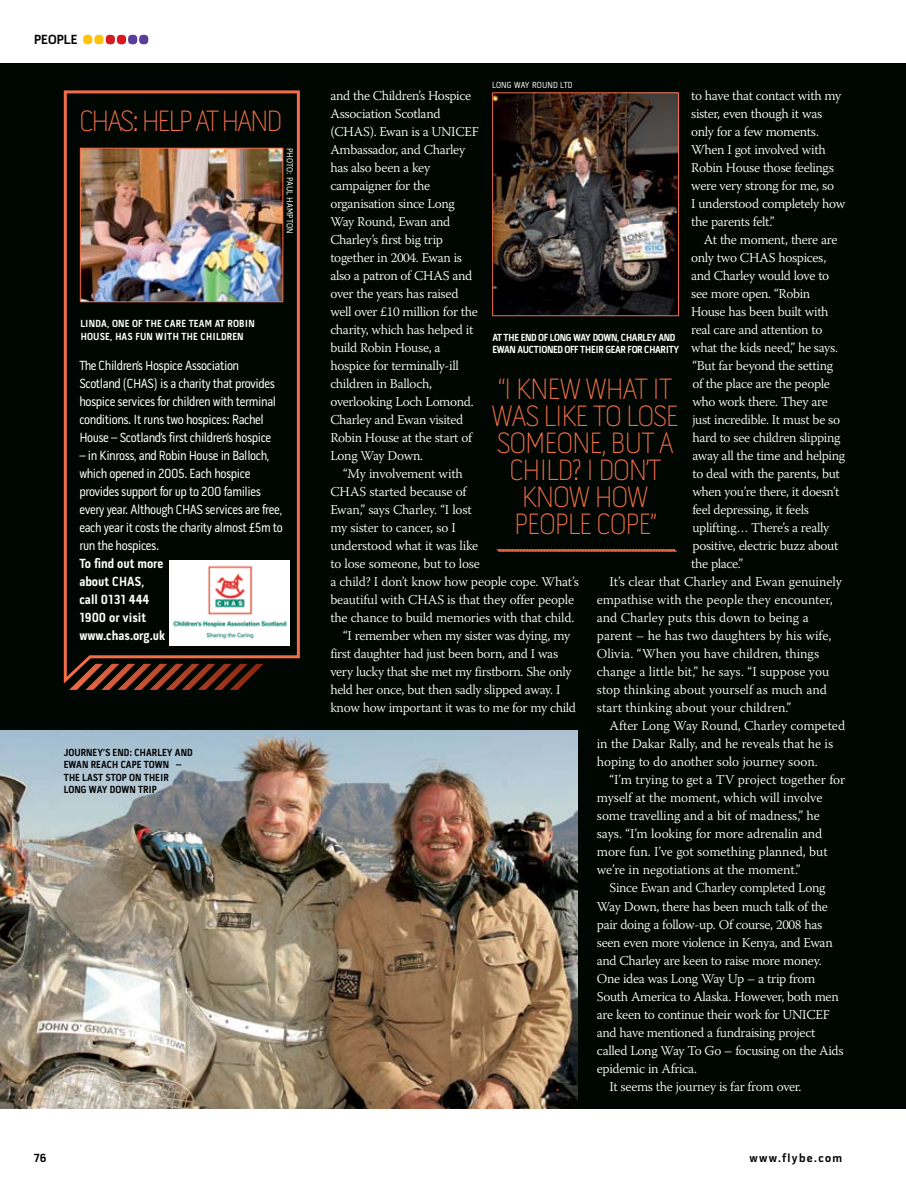
<style>
.page{position:relative;width:906px;height:1183px;background:#fff}
.page>*{position:absolute;margin:0;border:0;box-sizing:border-box;transform-origin:0 0}
.t1{font:100 30px/27px "Pill Gothic Cn 300 mg";letter-spacing:-.04em;color:#f36e47;text-align:center}
.t2{font:100 30px "Pill Gothic Cn 300 mg";letter-spacing:-.075em;color:#f36e47}
.t3{font:300 13.5px/18px "Warnock Pro";letter-spacing:-.025em;color:#fff}
.t4{font:13.5px/18px "Pill Gothic Cn 300 mg";letter-spacing:-.03em;color:#fff}
.t5{font:300 13.5px "Warnock Pro";letter-spacing:-.005em;color:#fff}
.t6{font:300 13.5px "Warnock Pro";color:#fff}
.t7{font:700 13.5px/18px "Pill Gothic Cn 300 mg";color:#fff}
.t8{font:700 13.5px "Pill Gothic 600 mg";color:#000}
.t9{font:700 12px "Pill Gothic 600 mg";letter-spacing:.11em;color:#000}
.t10{font:700 10.5px/12.6px "Pill Gothic Cn 300 mg";color:#000}
.t11{font:700 10.5px/12.6px "Pill Gothic Cn 300 mg";letter-spacing:-.035em;color:#fff}
.t12{font:700 10.5px/12.6px "Pill Gothic Cn 300 mg";letter-spacing:.015em;color:#fff}
.t13{font:9px "Pill Gothic Cn 300 mg";letter-spacing:.015em;color:#fff}
</style>
<div class="page">
<div style="left:0;top:64px;width:906px;height:1044px;background:#000702"></div>
<div style="left:62px;top:89px;width:239px;height:598px;background:#000702"></div>
<img style="left:82px;top:150px;width:199px;height:150px">
<div style="left:80px;top:148px;width:203px;height:154px;border:1px solid #f36e47"></div>
<img style="left:494px;top:94px;width:183px;height:220px">
<div style="left:492px;top:92px;width:187px;height:224px;border:1px solid #f36e47"></div>
<img style="left:0;top:730px;width:577px;height:378px">
<div style="left:83px;top:35px;width:9px;height:9px;background:#ffc20e;border-radius:50%"></div>
<div style="left:94px;top:35px;width:10px;height:9px;background:#ffc20e;border-radius:50%"></div>
<div style="left:106px;top:35px;width:9px;height:9px;background:#d71920;border-radius:50%"></div>
<div style="left:117px;top:35px;width:9px;height:9px;background:#d71920;border-radius:50%"></div>
<div style="left:128px;top:35px;width:9px;height:9px;background:#584099;border-radius:50%"></div>
<div style="left:139px;top:35px;width:9px;height:9px;background:#584099;border-radius:50%"></div>
<svg style="left:69px;top:663px;width:195px;height:26px"></svg>
<svg style="left:496px;top:548px;width:181px;height:4px"></svg>
<img style="left:170px;top:560px;width:119px;height:85px">
<p class="t8" style="left:34px;top:34px;width:45px">PEOPLE</p>
<h1 class="t2" style="left:79px;top:108px;width:204px">CHAS: HELP AT HAND</h1>
<p class="t13" style="left:293px;top:147px;width:88px;rotate:90deg">photo: Paul Hampton</p>
<p class="t12" style="left:80px;top:318px;width:176px">LINDA, ONE OF THE CARE TEAM AT ROBIN<br>HOUSE, HAS FUN WITH THE CHILDREN</p>
<p class="t4" style="left:79px;top:357px;width:198px">The Children’s Hospice Association Scotland (CHAS) is a charity that provides hospice services for children with terminal conditions. It runs two hospices: Rachel House – Scotland’s first children’s hospice</p>
<p class="t4" style="left:79px;top:447px;width:205px">– in Kinross, and Robin House in Balloch, which opened in 2005. Each hospice provides support for up to 200 families every year. Although CHAS services are free, each year it costs the charity almost £5m to run the hospices.</p>
<p class="t7" style="left:79px;top:555px;width:86px">TO FIND OUT MORE<br>ABOUT CHAS</p>
<p class="t7" style="left:79px;top:573px;width:87px;text-indent:62px">,<br>CALL 0131 444<br>1900 OR VISIT<br>WWW.CHAS.ORG.UK</p>
<p class="t10" style="left:64px;top:746px;width:12px">JOURNEY</p>
<p class="t10" style="left:103px;top:746px;width:38px">’SEND: CHARLEY</p>
<p class="t10" style="left:175px;top:746px;width:7px">AND</p>
<p class="t10" style="left:64px;top:759px;width:7px">EWAN</p>
<p class="t10" style="left:91px;top:759px;width:7px">REACH</p>
<p class="t10" style="left:121px;top:759px;width:6px">CAPE</p>
<p class="t10" style="left:144px;top:759px;width:8px">TOWN</p>
<p class="t10" style="left:176px;top:759px;width:7px">–</p>
<p class="t10" style="left:64px;top:771px;width:107px">THE LAST STOP ON THEIR<br>LONG WAY DOWN TRIP</p>
<p class="t13" style="left:492px;top:82px;width:51px">LON G WAY ROUN</p>
<p class="t13" style="left:553px;top:82px;width:21px">D LT D</p>
<p class="t3" style="left:330px;top:86px;width:150px">and the Children’s Hospice<br>Association Scotland (CHAS). Ewan is a UNICEF<br>Ambassador, and Charley has also been a key campaigner for the organisation since Long<br>Way Round, Ewan and<br>Charley’s first big trip together in 2004. Ewan is also a patron of CHAS and over the years has raised well over £10 million for the charity, which has helped it build Robin House, a hospice for terminally-ill children in Balloch, overlooking Loch Lomond.<br>Charley and Ewan visited<br>Robin House at the start of<br>Long Way Down.</p>
<p class="t3" style="left:343px;top:464px;width:121px">“My involvement with</p>
<p class="t3" style="left:330px;top:482px;width:138px">CHAS started because of</p>
<p class="t3" style="left:330px;top:500px;width:143px">Ewan,” says Charley. “I lost</p>
<p class="t3" style="left:330px;top:518px;width:127px">my sister to cancer, so I</p>
<p class="t3" style="left:330px;top:536px;width:149px">understood what it was like</p>
<p class="t3" style="left:330px;top:554px;width:151px">to lose someone, but to lose</p>
<p class="t3" style="left:330px;top:572px;width:250px">a child? I don’t know how people cope. What’s</p>
<p class="t3" style="left:330px;top:590px;width:245px">beautiful with CHAS is that they offer people</p>
<p class="t3" style="left:330px;top:608px;width:245px">the chance to build memories with that child.</p>
<p class="t3" style="left:343px;top:626px;width:229px">“I remember when my sister was dying, my</p>
<p class="t3" style="left:330px;top:644px;width:229px">first daughter had just been born, and I was</p>
<p class="t3" style="left:330px;top:662px;width:243px">very lucky that she met my firstborn. She only</p>
<p class="t3" style="left:330px;top:680px;width:232px">held her once, but then sadly slipped away. I</p>
<p class="t3" style="left:330px;top:698px;width:247px">know how important it was to me for my child</p>
<p class="t3" style="left:691px;top:86px;width:156px">to have that contact with my sister, even though it was only for a few moments.<br>When I got involved with<br>Robin House those feelings were very strong for me, so<br>I understood completely how the parents felt.”</p>
<p class="t3" style="left:704px;top:230px;width:135px">At the moment, there are</p>
<p class="t3" style="left:691px;top:248px;width:137px">only two CHAS hospices,</p>
<p class="t3" style="left:691px;top:266px;width:140px">and Charley would love to</p>
<p class="t3" style="left:691px;top:284px;width:121px">see more open. “Robin</p>
<p class="t3" style="left:691px;top:302px;width:139px">House has been built with</p>
<p class="t3" style="left:691px;top:320px;width:133px">real care and attention to</p>
<p class="t3" style="left:691px;top:338px;width:148px">what the kids need,” he says.</p>
<p class="t3" style="left:692px;top:356px;width:142px">“But far beyond the setting</p>
<p class="t3" style="left:692px;top:374px;width:139px">of the place are the people</p>
<p class="t3" style="left:692px;top:392px;width:137px">who work there. They are</p>
<p class="t3" style="left:692px;top:410px;width:149px">just incredible. It must be so</p>
<p class="t3" style="left:692px;top:428px;width:150px">hard to see children slipping</p>
<p class="t3" style="left:692px;top:446px;width:154px">away all the time and helping</p>
<p class="t3" style="left:692px;top:464px;width:149px">to deal with the parents, but</p>
<p class="t3" style="left:692px;top:482px;width:148px">when you’re there, it doesn’t</p>
<p class="t3" style="left:692px;top:500px;width:118px">feel depressing, it feels</p>
<p class="t3" style="left:692px;top:518px;width:138px">uplifting… There’s a really</p>
<p class="t3" style="left:692px;top:536px;width:148px">positive, electric buzz about</p>
<p class="t3" style="left:691px;top:554px;width:53px">the place.”</p>
<p class="t6" style="left:609px;top:573px;width:234px">It’s clear that Charley and Ewan genuinely</p>
<p class="t6" style="left:597px;top:591px;width:237px">empathise with the people they encounter,</p>
<p class="t6" style="left:597px;top:609px;width:213px">and Charley puts this down to being a</p>
<p class="t6" style="left:597px;top:627px;width:236px">parent – he has two daughters by his wife,</p>
<p class="t6" style="left:597px;top:645px;width:224px">Olivia. “When you have children, things</p>
<p class="t6" style="left:597px;top:663px;width:234px">change a little bit,” he says. “I suppose you</p>
<p class="t6" style="left:597px;top:681px;width:232px">stop thinking about yourself as much and</p>
<p class="t6" style="left:597px;top:699px;width:196px">start thinking about your children.”</p>
<p class="t5" style="left:609px;top:717px;width:237px">After Long Way Round, Charley competed</p>
<p class="t5" style="left:597px;top:735px;width:238px">in the Dakar Rally, and he reveals that he is</p>
<p class="t5" style="left:597px;top:753px;width:222px">hoping to do another solo journey soon.</p>
<p class="t5" style="left:609px;top:771px;width:237px">“I’m trying to get a TV project together for</p>
<p class="t5" style="left:597px;top:789px;width:227px">myself at the moment, which will involve</p>
<p class="t5" style="left:597px;top:807px;width:224px">some travelling and a bit of madness,” he</p>
<p class="t5" style="left:597px;top:825px;width:227px">says. “I’m looking for more adrenalin and</p>
<p class="t5" style="left:597px;top:843px;width:232px">more fun. I’ve got something planned, but</p>
<p class="t5" style="left:597px;top:861px;width:205px">we’re in negotiations at the moment.”</p>
<p class="t3" style="left:609px;top:878px;width:217px">Since Ewan and Charley completed Long</p>
<p class="t3" style="left:597px;top:896px;width:233px">Way Down, there has been much talk of the</p>
<p class="t3" style="left:597px;top:914px;width:227px">pair doing a follow-up. Of course, 2008 has</p>
<p class="t3" style="left:597px;top:932px;width:237px">seen even more violence in Kenya, and Ewan</p>
<p class="t3" style="left:597px;top:950px;width:226px">and Charley are keen to raise more money.</p>
<p class="t3" style="left:597px;top:968px;width:220px">One idea was Long Way Up – a trip from</p>
<p class="t3" style="left:597px;top:986px;width:243px">South America to Alaska. However, both men</p>
<p class="t3" style="left:597px;top:1004px;width:234px">are keen to continue their work for UNICEF</p>
<p class="t3" style="left:597px;top:1022px;width:220px">and have mentioned a fundraising project</p>
<p class="t3" style="left:597px;top:1040px;width:248px">called Long Way To Go – focusing on the Aids</p>
<p class="t3" style="left:597px;top:1058px;width:102px">epidemic in Africa.</p>
<p class="t3" style="left:609px;top:1076px;width:193px">It seems the journey is far from over.</p>
<p class="t11" style="left:492px;top:332px;width:188px">AT THE END OF LONG WAY DOWN, CHARLEY AND<br>EWAN AUCTIONED OFF THEIR GEAR FOR CHARITY</p>
<h1 class="t1" style="left:491px;top:378px;width:189px">“I KNEW WHAT IT<br>WAS LIKE TO LOSE<br>SOMEONE, BUT A<br>CHILD? I DON’T<br>KNOW HOW<br>PEOPLE COPE”</h1>
<p class="t9" style="left:34px;top:1152px;width:14px">76</p>
<p class="t9" style="left:749px;top:1152px;width:94px">www.flybe.com</p>
</div>
